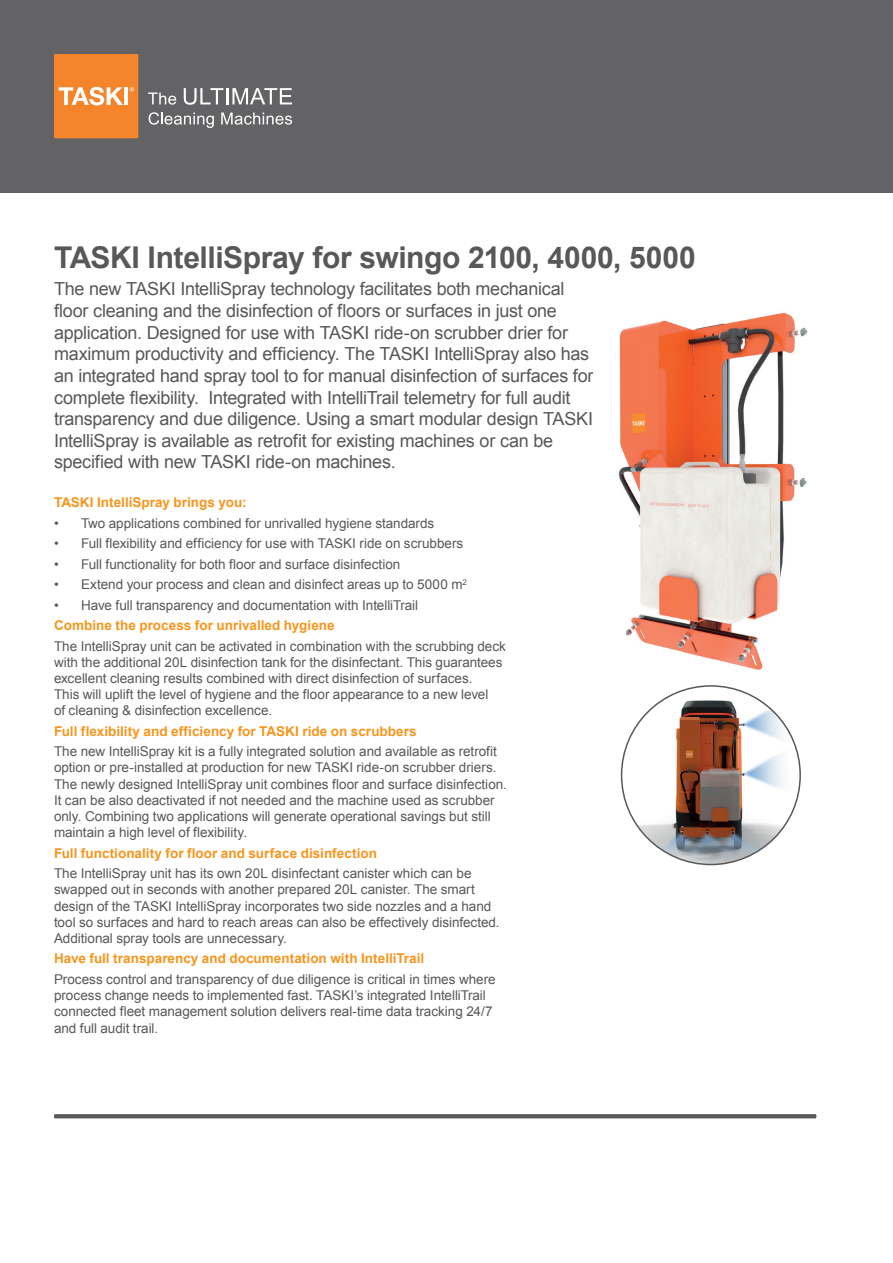
<style>
.page{position:relative;width:893px;height:1263px;background:#fff}
.page>*{position:absolute;margin:0;border:0;box-sizing:border-box;transform-origin:0 0}
.t1{font:700 30px "Arial";letter-spacing:-.015em;color:#57585a}
.t2{font:18px/21.6px "Arial";letter-spacing:-.015em;color:#57585a}
.t3{font:13.5px/16.2px "Arial";letter-spacing:-.005em;color:#57585a}
.t4{font:700 13.5px "Arial";color:#f7951d}
</style>
<div class="page">
<div style="left:0;top:0;width:893px;height:192px;background:#636366"></div>
<svg style="left:148px;top:93px;width:28px;height:12px"></svg>
<svg style="left:184px;top:88px;width:108px;height:17px"></svg>
<svg style="left:149px;top:112px;width:65px;height:16px"></svg>
<svg style="left:221px;top:113px;width:71px;height:12px"></svg>
<svg style="left:54px;top:54px;width:84px;height:84px"></svg>
<img style="left:618px;top:312px;width:190px;height:358px">
<svg style="left:54px;top:1114px;width:762px;height:4px"></svg>
<img style="left:622px;top:686px;width:178px;height:178px;border-radius:89px">
<h1 class="t1" style="left:54px;top:238px;width:643px">TASKI IntelliSpray for swingo 2100, 4000, 5000</h1>
<p class="t2" style="left:54px;top:279px;width:541px">The new TASKI IntelliSpray technology facilitates both mechanical floor cleaning and the disinfection of floors or surfaces in just one application. Designed for use with TASKI ride-on scrubber drier for maximum productivity and efficiency. The TASKI IntelliSpray also has an integrated hand spray tool to for manual disinfection of surfaces for complete flexibility. Integrated with IntelliTrail telemetry for full audit transparency and due diligence. Using a smart modular design TASKI IntelliSpray is available as retrofit for existing machines or can be specified with new TASKI ride-on machines.</p>
<p class="t4" style="left:54px;top:494px;width:194px">TASKI IntelliSpray brings you:</p>
<p class="t3" style="left:54px;top:515px;width:382px">• Two applications combined for unrivalled hygiene standards</p>
<p class="t3" style="left:54px;top:536px;width:411px">• Full flexibility and efficiency for use with TASKI ride on scrubbers</p>
<p class="t3" style="left:54px;top:556px;width:348px">• Full functionality for both floor and surface disinfection</p>
<p class="t3" style="left:54px;top:576px;width:414px">• Extend your process and clean and disinfect areas up to 5000 m<sup>2</sup></p>
<p class="t3" style="left:54px;top:597px;width:366px">• Have full transparency and documentation with IntelliTrail</p>
<p class="t4" style="left:54px;top:616px;width:282px">Combine the process for unrivalled hygiene</p>
<p class="t3" style="left:54px;top:638px;width:454px">The IntelliSpray unit can be activated in combination with the scrubbing deck with the additional 20L disinfection tank for the disinfectant. This guarantees excellent cleaning results combined with direct disinfection of surfaces.<br>This will uplift the level of hygiene and the floor appearance to a new level<br>of cleaning &amp; disinfection excellence.</p>
<p class="t4" style="left:54px;top:722px;width:364px">Full flexibility and efficiency for TASKI ride on scrubbers</p>
<p class="t3" style="left:54px;top:743px;width:454px">The new IntelliSpray kit is a fully integrated solution and available as retrofit option or pre-installed at production for new TASKI ride-on scrubber driers.<br>The newly designed IntelliSpray unit combines floor and surface disinfection.<br>It can be also deactivated if not needed and the machine used as scrubber only. Combining two applications will generate operational savings but still maintain a high level of flexibility.</p>
<p class="t4" style="left:54px;top:844px;width:324px">Full functionality for floor and surface disinfection</p>
<p class="t3" style="left:54px;top:865px;width:447px">The IntelliSpray unit has its own 20L disinfectant canister which can be swapped out in seconds with another prepared 20L canister. The smart design of the TASKI IntelliSpray incorporates two side nozzles and a hand tool so surfaces and hard to reach areas can also be effectively disinfected.<br>Additional spray tools are unnecessary.</p>
<p class="t4" style="left:54px;top:950px;width:372px">Have full transparency and documentation with IntelliTrail</p>
<p class="t3" style="left:54px;top:971px;width:443px">Process control and transparency of due diligence is critical in times where process change needs to implemented fast. TASKI’s integrated IntelliTrail connected fleet management solution delivers real-time data tracking 24/7 and full audit trail.</p>
</div>
